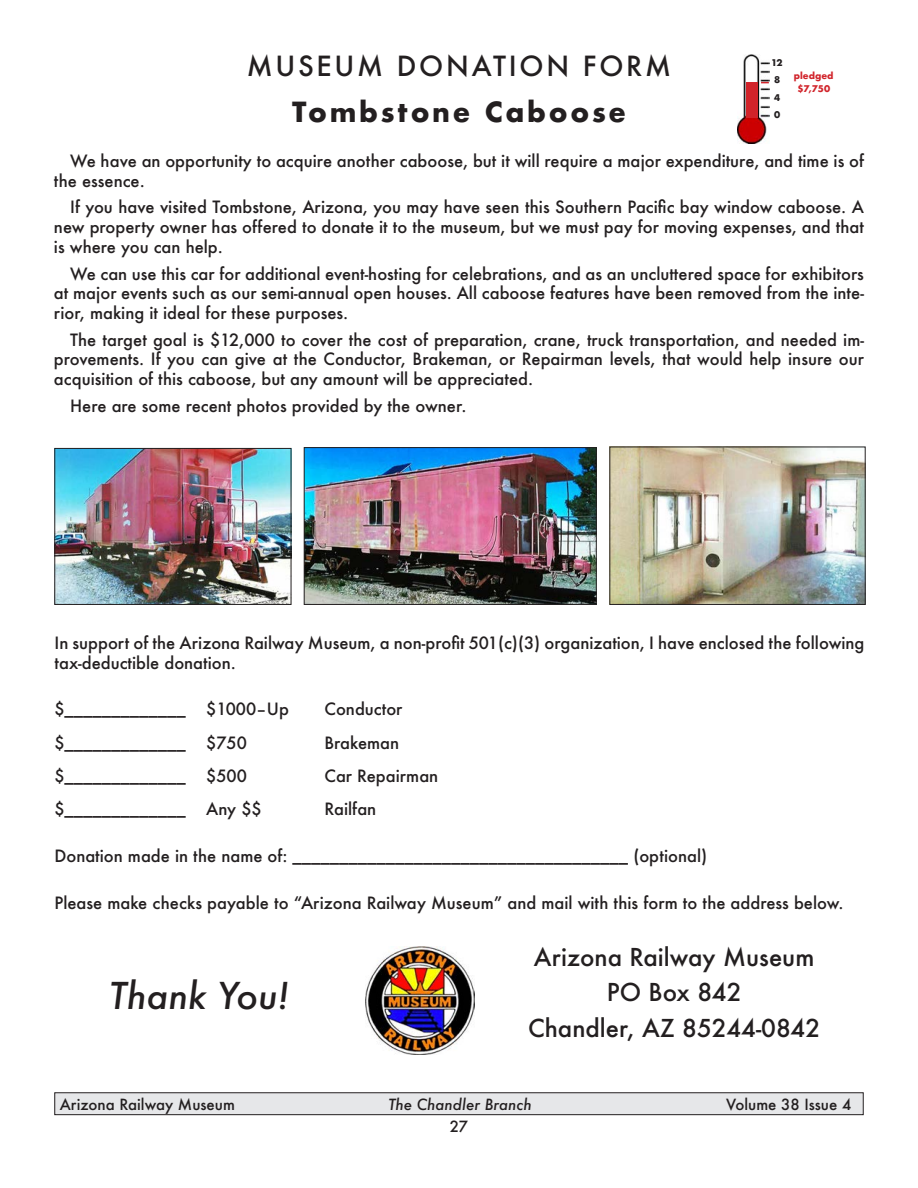
<style>
.page{position:relative;width:918px;height:1188px;background:#fff}
.page>*{position:absolute;margin:0;border:0;box-sizing:border-box;transform-origin:0 0}
.t1{font:italic 500 36px "Futura";color:#231f20}
.t2{font:500 27px "Futura";letter-spacing:.1em;color:#231f20}
.t3{font:700 27px "Futura";letter-spacing:.1em;color:#231f20}
.t4{font:500 24px/35.5px "Futura";color:#231f20;text-align:center}
.t5{font:500 16.5px/19.8px "Futura";color:#231f20;text-align:justify}
.t6{font:500 15px "Futura";color:#231f20}
.t7{font:italic 500 15px "Futura";color:#231f20}
.t8{font:700 9px/13.5px "Futura";color:#d1232a;text-align:center}
.t9{font:700 9px/17.5px "Futura";color:#231f20;text-align:center}
</style>
<div class="page">
<div style="left:55px;top:1093px;width:808px;height:22px;background:#e6e7e9"></div>
<div style="left:54px;top:1092px;width:810px;height:23px;border:1px solid #231f20"></div>
<img style="left:365px;top:947px;width:110px;height:108px">
<img style="left:57px;top:450px;width:232px;height:153px">
<div style="left:55px;top:448px;width:236px;height:157px;border:1px solid #231f20"></div>
<img style="left:306px;top:449px;width:288px;height:154px">
<div style="left:304px;top:447px;width:292px;height:158px;border:1px solid #231f20"></div>
<img style="left:612px;top:449px;width:251px;height:154px">
<div style="left:610px;top:447px;width:255px;height:158px;border:1px solid #231f20"></div>
<img style="left:738px;top:54px;width:32px;height:90px">
<div style="left:746px;top:82px;width:12px;height:36px;background:#d1232a"></div>
<h2 class="t2" style="left:247px;top:48px;width:426px">MUSEUM DONATION FORM</h2>
<h2 class="t3" style="left:292px;top:92px;width:336px">Tombstone Caboose</h2>
<p class="t5" style="left:54px;top:151px;width:812px;text-indent:16px">We have an opportunity to acquire another caboose, but it will require a major expenditure, and time is of the essence.</p>
<p class="t5" style="left:54px;top:197px;width:812px;text-indent:16px">If you have visited Tombstone, Arizona, you may have seen this Southern Pacific bay window caboose. A new property owner has offered to donate it to the museum, but we must pay for moving expenses, and that is where you can help.</p>
<p class="t5" style="left:54px;top:263px;width:812px;text-indent:16px">We can use this car for additional event-hosting for celebrations, and as an uncluttered space for exhibitors at major events such as our semi-annual open houses. All caboose features have been removed from the inte&shy;rior, making it ideal for these purposes.</p>
<p class="t5" style="left:54px;top:329px;width:812px;text-indent:16px">The target goal is $12,000 to cover the cost of preparation, crane, truck transportation, and needed im&shy;provements. If you can give at the Conductor, Brakeman, or Repairman levels, that would help insure our acquisition of this caboose, but any amount will be appreciated.</p>
<p class="t5" style="left:70px;top:396px;width:398px">Here are some recent photos provided by the owner.</p>
<p class="t9" style="left:771px;top:54px;width:13px">12<br>8<br>4<br>0</p>
<p class="t8" style="left:794px;top:69px;width:41px">pledged $7,750</p>
<p class="t5" style="left:54px;top:632px;width:812px">In support of the Arizona Railway Museum, a non-profit 501(c)(3) organization, I have enclosed the following tax-deductible donation.</p>
<p class="t5" style="left:54px;top:699px;width:236px">$_____________ $1000–Up</p>
<p class="t5" style="left:324px;top:699px;width:79px">Conductor</p>
<p class="t5" style="left:54px;top:732px;width:194px">$_____________ $750</p>
<p class="t5" style="left:324px;top:732px;width:76px">Brakeman</p>
<p class="t5" style="left:54px;top:766px;width:194px">$_____________ $500</p>
<p class="t5" style="left:324px;top:766px;width:115px">Car Repairman</p>
<p class="t5" style="left:54px;top:799px;width:209px">$_____________ Any $$</p>
<p class="t5" style="left:324px;top:799px;width:53px">Railfan</p>
<p class="t5" style="left:54px;top:846px;width:654px">Donation made in the name of: ____________________________________ (optional)</p>
<p class="t5" style="left:54px;top:893px;width:791px">Please make checks payable to “Arizona Railway Museum” and mail with this form to the address below.</p>
<h1 class="t1" style="left:110px;top:971px;width:181px">Thank You!</h1>
<h3 class="t4" style="left:528px;top:939px;width:294px">Arizona Railway Museum<br>PO Box 842<br>Chandler, AZ 85244-0842</h3>
<p class="t6" style="left:60px;top:1094px;width:177px">Arizona Railway Museum</p>
<p class="t7" style="left:388px;top:1094px;width:145px">The Chandler Branch</p>
<p class="t6" style="left:726px;top:1094px;width:127px">Volume 38 Issue 4</p>
<p class="t6" style="left:450px;top:1116px;width:20px">27</p>
</div>
